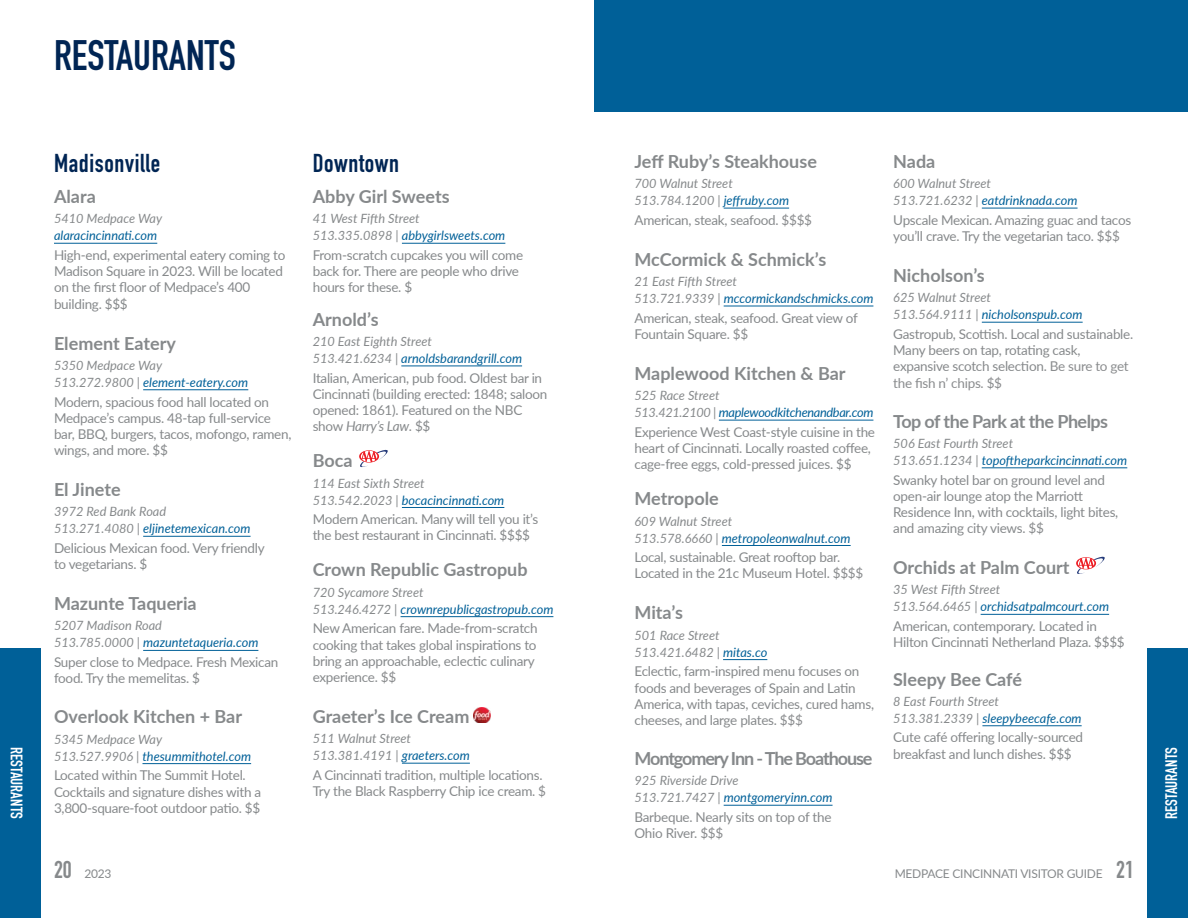
<style>
.page{position:relative;width:1188px;height:918px;background:#fff}
.page>*{position:absolute;margin:0;border:0;box-sizing:border-box;transform-origin:0 0}
.t1{font:700 42px "DIN Condensed";color:#002554}
.t2{font:700 25.5px "DIN Condensed";letter-spacing:.025em;color:#002554}
.t3{font:700 18px "Lato";color:#86898b}
.t4{font:700 18px "Lato";letter-spacing:-.06em;color:#86898b}
.t5{font:700 18px "Lato";letter-spacing:-.03em;color:#86898b}
.t6{font:700 16.5px "DIN Condensed";color:#fff}
.t7{font:13.5px/16.2px "Lato";letter-spacing:-.02em;color:#86898b}
.t8{font:italic 12.75px/17px "Lato";color:#86898b}
.t9{font:italic 12.75px/17px "Lato";letter-spacing:-.025em;color:#86898b}
.t10{font:italic 12.75px "Lato";color:#006098}
.t11{font:12px "Lato";letter-spacing:-.02em;color:#86898b}
.s1{color:#006098}
.s2{font-family:"DIN Condensed";font-weight:700;font-size:24px}
.s3{font-style:italic}
.s4{color:#8a8c8e}
</style>
<div class="page">
<hr style="left:54px;top:243px;width:103px;height:1px;background:#006098">
<hr style="left:143px;top:390px;width:105px;height:1px;background:#006098">
<hr style="left:143px;top:536px;width:108px;height:1px;background:#006098">
<hr style="left:143px;top:650px;width:115px;height:1px;background:#006098">
<hr style="left:142px;top:763px;width:109px;height:1px;background:#006098">
<hr style="left:402px;top:243px;width:103px;height:1px;background:#006098">
<hr style="left:401px;top:366px;width:121px;height:1px;background:#006098">
<hr style="left:402px;top:507px;width:102px;height:1px;background:#006098">
<hr style="left:401px;top:616px;width:152px;height:1px;background:#006098">
<hr style="left:402px;top:763px;width:68px;height:1px;background:#006098">
<svg style="left:359px;top:450px;width:29px;height:17px"></svg>
<img style="left:474px;top:707px;width:16px;height:16px">
<hr style="left:724px;top:208px;width:65px;height:1px;background:#006098">
<hr style="left:724px;top:306px;width:149px;height:1px;background:#006098">
<hr style="left:719px;top:420px;width:154px;height:1px;background:#006098">
<hr style="left:722px;top:545px;width:129px;height:1px;background:#006098">
<hr style="left:723px;top:659px;width:44px;height:1px;background:#006098">
<hr style="left:724px;top:805px;width:109px;height:1px;background:#006098">
<hr style="left:982px;top:208px;width:96px;height:1px;background:#006098">
<hr style="left:982px;top:322px;width:101px;height:1px;background:#006098">
<hr style="left:982px;top:468px;width:145px;height:1px;background:#006098">
<hr style="left:981px;top:614px;width:128px;height:1px;background:#006098">
<hr style="left:982px;top:726px;width:100px;height:1px;background:#006098">
<svg style="left:1076px;top:557px;width:29px;height:17px"></svg>
<div style="left:0;top:648px;width:40px;height:270px;background:#006098"></div>
<div style="left:1148px;top:648px;width:40px;height:270px;background:#006098"></div>
<div style="left:594px;top:0;width:594px;height:111px;background:#006098"></div>
<h1 class="t1" style="left:54px;top:27px;width:183px">RESTAURANTS</h1>
<p class="t6" style="left:28px;top:747px;width:72px;rotate:90deg">Restaurants</p>
<h2 class="t2" style="left:54px;top:145px;width:108px">Madisonville</h2>
<h3 class="t3" style="left:54px;top:183px;width:43px">Alara</h3>
<p class="t8" style="left:54px;top:210px;width:110px">5410 Medpace Way</p>
<p class="t10" style="left:54px;top:227px;width:105px">alaracincinnati.com</p>
<p class="t7" style="left:54px;top:246px;width:233px">High-end, experimental eatery coming to<br>Madison Square in 2023. Will be located on the first floor of Medpace’s 400 building. $$$</p>
<h3 class="t3" style="left:54px;top:330px;width:123px">Element Eatery</h3>
<p class="t8" style="left:54px;top:356px;width:196px">5350 Medpace Way<br>513.272.9800 | <span class="s1">element-eatery.com</span></p>
<p class="t7" style="left:54px;top:393px;width:239px">Modern, spacious food hall located on Medpace’s campus. 48-tap full-service bar, BBQ, burgers, tacos, mofongo, ramen, wings, and more. $$</p>
<h3 class="t3" style="left:54px;top:476px;width:68px">El Jinete</h3>
<p class="t8" style="left:54px;top:503px;width:198px">3972 Red Bank Road<br>513.271.4080 | <span class="s1">eljinetemexican.com</span></p>
<p class="t7" style="left:54px;top:539px;width:212px">Delicious Mexican food. Very friendly to vegetarians. $</p>
<h3 class="t3" style="left:54px;top:590px;width:144px">Mazunte Taqueria</h3>
<p class="t8" style="left:54px;top:617px;width:206px">5207 Madison Road<br>513.785.0000 | <span class="s1">mazuntetaqueria.com</span></p>
<p class="t7" style="left:54px;top:654px;width:226px">Super close to Medpace. Fresh Mexican food. Try the memelitas. $</p>
<h3 class="t3" style="left:54px;top:704px;width:190px">Overlook Kitchen + Bar</h3>
<p class="t8" style="left:54px;top:730px;width:199px">5345 Medpace Way<br>513.527.9906 | <span class="s1">thesummithotel.com</span></p>
<p class="t7" style="left:54px;top:767px;width:209px">Located within The Summit Hotel.<br>Cocktails and signature dishes with a<br>3,800-square-foot outdoor patio. $$</p>
<p class="t11" style="left:54px;top:865px;width:59px"><span class="s2">20</span> 2023</p>
<h2 class="t2" style="left:313px;top:145px;width:88px">Downtown</h2>
<h3 class="t3" style="left:313px;top:183px;width:138px">Abby Girl Sweets</h3>
<p class="t8" style="left:313px;top:210px;width:194px">41 West Fifth Street<br>513.335.0898 | <span class="s1">abbygirlsweets.com</span></p>
<p class="t7" style="left:313px;top:246px;width:212px">From-scratch cupcakes you will come back for. There are people who drive hours for these. $</p>
<h3 class="t3" style="left:313px;top:306px;width:67px">Arnold’s</h3>
<p class="t8" style="left:313px;top:332px;width:211px">210 East Eighth Street<br>513.421.6234 | <span class="s1">arnoldsbarandgrill.com</span></p>
<p class="t7" style="left:313px;top:369px;width:236px">Italian, American, pub food. Oldest bar in Cincinnati (building erected: 1848; saloon opened: 1861). Featured on the NBC show <span class="s3">Harry’s Law</span>. $$</p>
<h3 class="t3" style="left:313px;top:447px;width:41px">Boca</h3>
<p class="t8" style="left:313px;top:474px;width:193px">114 East Sixth Street<br>513.542.2023 | <span class="s1">bocacincinnati.com</span></p>
<p class="t7" style="left:313px;top:511px;width:227px">Modern American. Many will tell you it’s the best restaurant in Cincinnati. $$$$</p>
<h3 class="t3" style="left:313px;top:557px;width:216px">Crown Republic Gastropub</h3>
<p class="t8" style="left:313px;top:583px;width:242px">720 Sycamore Street<br>513.246.4272 | <span class="s1">crownrepublicgastropub.com</span></p>
<p class="t7" style="left:313px;top:620px;width:226px">New American fare. Made-from-scratch cooking that takes global inspirations to bring an approachable, eclectic culinary experience. <span class="s4">$$</span></p>
<h3 class="t3" style="left:313px;top:703px;width:158px">Graeter’s Ice Cream</h3>
<p class="t8" style="left:313px;top:730px;width:159px">511 Walnut Street<br>513.381.4191 | <span class="s1">graeters.com</span></p>
<p class="t7" style="left:313px;top:766px;width:235px">A Cincinnati tradition, multiple locations.<br>Try the Black Raspberry Chip ice cream. <span class="s4">$</span></p>
<h3 class="t3" style="left:634px;top:148px;width:184px">Jeff Ruby’s Steakhouse</h3>
<p class="t8" style="left:634px;top:174px;width:156px">700 Walnut Street<br>513.784.1200 | <span class="s1">jeffruby.com</span></p>
<p class="t7" style="left:634px;top:211px;width:179px">American, steak, seafood. <span class="s4">$$$$</span></p>
<h3 class="t3" style="left:634px;top:246px;width:193px">McCormick &amp; Schmick’s</h3>
<p class="t8" style="left:634px;top:272px;width:240px">21 East Fifth Street<br>513.721.9339 | <span class="s1">mccormickandschmicks.com</span></p>
<p class="t7" style="left:634px;top:309px;width:225px">American, steak, seafood. Great view of<br>Fountain Square. <span class="s4">$$</span></p>
<h3 class="t3" style="left:634px;top:360px;width:213px">Maplewood Kitchen &amp; Bar</h3>
<p class="t9" style="left:634px;top:387px;width:240px">525 Race Street<br>513.421.2100 | <span class="s1">maplewoodkitchenandbar.com</span></p>
<p class="t7" style="left:634px;top:423px;width:242px">Experience West Coast-style cuisine in the heart of Cincinnati. Locally roasted coffee, cage-free eggs, cold-pressed juices. $$</p>
<h3 class="t3" style="left:634px;top:485px;width:86px">Metropole</h3>
<p class="t8" style="left:634px;top:512px;width:218px">609 Walnut Street<br>513.578.6660 | <span class="s1">metropoleonwalnut.com</span></p>
<p class="t7" style="left:634px;top:549px;width:230px">Local, sustainable. Great rooftop bar.<br>Located in the 21c Museum Hotel. <span class="s4">$$$$</span></p>
<h3 class="t3" style="left:634px;top:600px;width:50px">Mita’s</h3>
<p class="t8" style="left:634px;top:626px;width:134px">501 Race Street<br>513.421.6482 | <span class="s1">mitas.co</span></p>
<p class="t7" style="left:634px;top:663px;width:241px">Eclectic, farm-inspired menu focuses on foods and beverages of Spain and Latin America, with tapas, ceviches, cured hams, cheeses, and large plates. <span class="s4">$$$</span></p>
<h3 class="t4" style="left:634px;top:745px;width:240px">Montgomery Inn - The Boathouse</h3>
<p class="t8" style="left:634px;top:772px;width:200px">925 Riverside Drive<br>513.721.7427 | <span class="s1">montgomeryinn.com</span></p>
<p class="t7" style="left:634px;top:808px;width:198px">Barbeque. Nearly sits on top of the<br>Ohio River. <span class="s4">$$$</span></p>
<h3 class="t3" style="left:893px;top:148px;width:44px">Nada</h3>
<p class="t8" style="left:893px;top:174px;width:186px">600 Walnut Street<br>513.721.6232 | <span class="s1">eatdrinknada.com</span></p>
<p class="t7" style="left:893px;top:211px;width:240px">Upscale Mexican. Amazing guac and tacos you’ll crave. Try the vegetarian taco. <span class="s4">$$$</span></p>
<h3 class="t3" style="left:893px;top:262px;width:93px">Nicholson’s</h3>
<p class="t8" style="left:893px;top:289px;width:191px">625 Walnut Street<br>513.564.9111 | <span class="s1">nicholsonspub.com</span></p>
<p class="t7" style="left:893px;top:325px;width:242px">Gastropub, Scottish. Local and sustainable.<br>Many beers on tap, rotating cask, expansive scotch selection. <span class="s4">Be sure to get the fish n’ chips. $$</span></p>
<h3 class="t5" style="left:893px;top:408px;width:216px">Top of the Park at the Phelps</h3>
<p class="t8" style="left:893px;top:434px;width:236px">506 East Fourth Street<br>513.651.1234 | <span class="s1">topoftheparkcincinnati.com</span></p>
<p class="t7" style="left:893px;top:471px;width:227px">Swanky hotel bar on ground level and open-air lounge atop the Marriott Residence Inn, with cocktails, light bites, and amazing city views. <span class="s4">$$</span></p>
<h3 class="t3" style="left:893px;top:554px;width:178px">Orchids at Palm Court</h3>
<p class="t8" style="left:893px;top:581px;width:217px">35 West Fifth Street<br>513.564.6465 | <span class="s1">orchidsatpalmcourt.com</span></p>
<p class="t7" style="left:893px;top:618px;width:233px">American, contemporary. Located in<br>Hilton Cincinnati Netherland Plaza. $$$$</p>
<h3 class="t3" style="left:893px;top:666px;width:130px">Sleepy Bee Café</h3>
<p class="t8" style="left:893px;top:692px;width:190px">8 East Fourth Street<br>513.381.2339 | <span class="s1">sleepybeecafe.com</span></p>
<p class="t7" style="left:893px;top:729px;width:191px">Cute café offering locally-sourced breakfast and lunch dishes. $$$</p>
<p class="t11" style="left:895px;top:865px;width:241px">MEDPACE CINCINNATI VISITOR GUIDE <span class="s2">21</span></p>
<p class="t6" style="left:1160px;top:819px;width:72px;rotate:-90deg">Restaurants</p>
</div>
